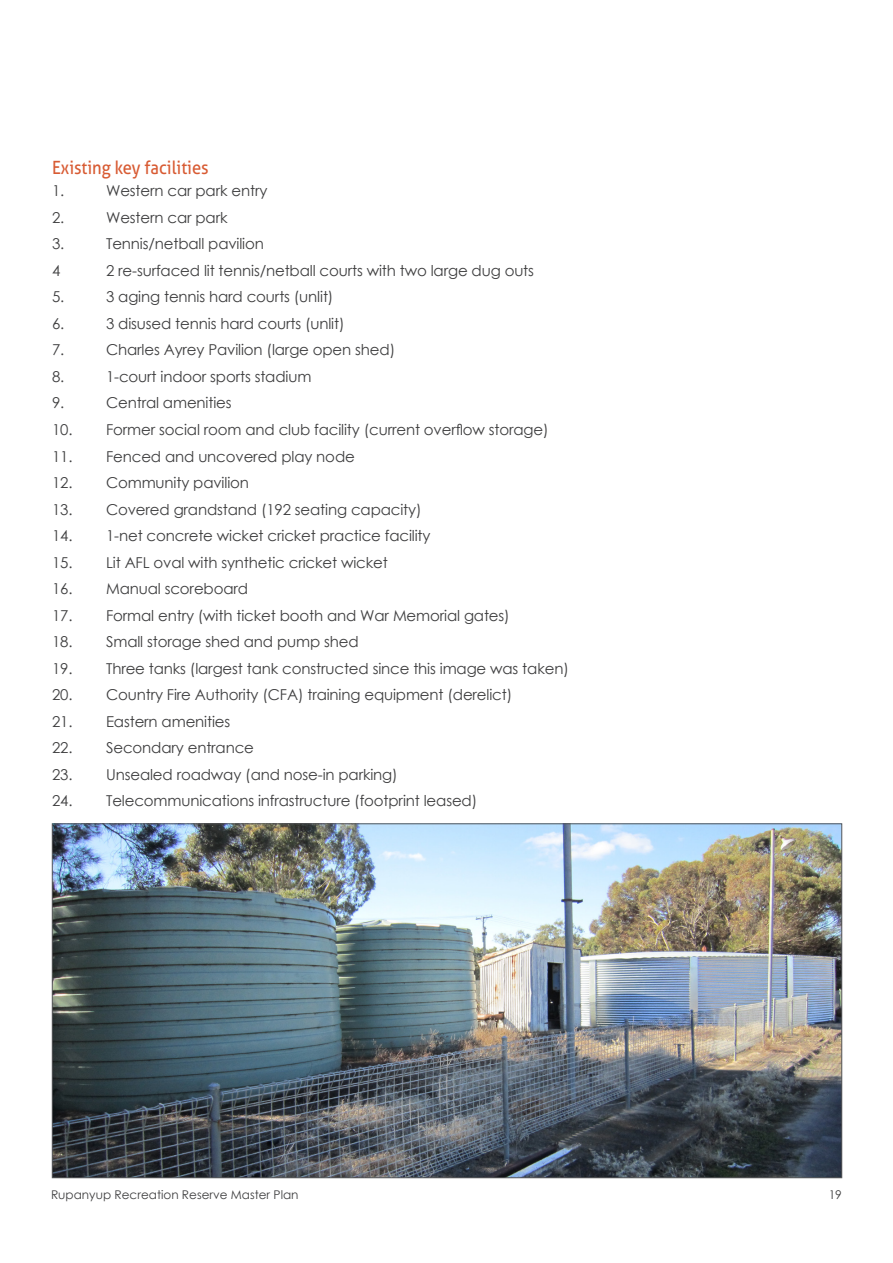
<style>
.page{position:relative;width:893px;height:1263px;background:#fff}
.page>*{position:absolute;margin:0;border:0;box-sizing:border-box;transform-origin:0 0}
.RP_Sub_Heading__no_numbering{font:18.3px "Aller";color:#d85b33;scale:.9 1}
.RP_Body_Text{font:15px "Century Gothic";letter-spacing:-.01em;color:#3e3e3f}
.t1{font:12px "Century Gothic";color:#3e3e3f}
</style>
<div class="page">
<img style="left:54px;top:826px;width:786px;height:350px">
<p class="RP_Sub_Heading__no_numbering" style="left:52px;top:157px;width:176px">Existing key facilities</p>
<p class="RP_Body_Text" style="left:52px;top:181px;width:14px">1.</p>
<p class="RP_Body_Text" style="left:106px;top:181px;width:163px">Western car park entry</p>
<p class="RP_Body_Text" style="left:52px;top:207px;width:14px">2.</p>
<p class="RP_Body_Text" style="left:106px;top:207px;width:123px">Western car park</p>
<p class="RP_Body_Text" style="left:52px;top:234px;width:14px">3.</p>
<p class="RP_Body_Text" style="left:106px;top:234px;width:159px">Tennis/netball pavilion</p>
<p class="RP_Body_Text" style="left:52px;top:260px;width:10px">4</p>
<p class="RP_Body_Text" style="left:106px;top:260px;width:429px">2 re-surfaced lit tennis/netball courts with two large dug outs</p>
<p class="RP_Body_Text" style="left:52px;top:287px;width:14px">5.</p>
<p class="RP_Body_Text" style="left:106px;top:287px;width:229px">3 aging tennis hard courts (unlit)</p>
<p class="RP_Body_Text" style="left:52px;top:313px;width:14px">6.</p>
<p class="RP_Body_Text" style="left:106px;top:313px;width:240px">3 disused tennis hard courts (unlit)</p>
<p class="RP_Body_Text" style="left:52px;top:340px;width:14px">7.</p>
<p class="RP_Body_Text" style="left:106px;top:340px;width:291px">Charles Ayrey Pavilion (large open shed)</p>
<p class="RP_Body_Text" style="left:52px;top:366px;width:14px">8.</p>
<p class="RP_Body_Text" style="left:106px;top:366px;width:207px">1-court indoor sports stadium</p>
<p class="RP_Body_Text" style="left:52px;top:393px;width:14px">9.</p>
<p class="RP_Body_Text" style="left:106px;top:393px;width:127px">Central amenities</p>
<p class="RP_Body_Text" style="left:52px;top:419px;width:498px">10. Former social room and club facility (current overflow storage)</p>
<p class="RP_Body_Text" style="left:52px;top:446px;width:304px">11. Fenced and uncovered play node</p>
<p class="RP_Body_Text" style="left:52px;top:472px;width:198px">12. Community pavilion</p>
<p class="RP_Body_Text" style="left:52px;top:499px;width:371px">13. Covered grandstand (192 seating capacity)</p>
<p class="RP_Body_Text" style="left:52px;top:525px;width:380px">14. 1-net concrete wicket cricket practice facility</p>
<p class="RP_Body_Text" style="left:52px;top:552px;width:337px">15. Lit AFL oval with synthetic cricket wicket</p>
<p class="RP_Body_Text" style="left:52px;top:578px;width:198px">16. Manual scoreboard</p>
<p class="RP_Body_Text" style="left:52px;top:605px;width:459px">17. Formal entry (with ticket booth and War Memorial gates)</p>
<p class="RP_Body_Text" style="left:52px;top:631px;width:308px">18. Small storage shed and pump shed</p>
<p class="RP_Body_Text" style="left:52px;top:658px;width:518px">19. Three tanks (largest tank constructed since this image was taken)</p>
<p class="RP_Body_Text" style="left:52px;top:684px;width:462px">20. Country Fire Authority (CFA) training equipment (derelict)</p>
<p class="RP_Body_Text" style="left:52px;top:711px;width:180px">21. Eastern amenities</p>
<p class="RP_Body_Text" style="left:52px;top:737px;width:203px">22. Secondary entrance</p>
<p class="RP_Body_Text" style="left:52px;top:764px;width:347px">23. Unsealed roadway (and nose-in parking)</p>
<p class="RP_Body_Text" style="left:52px;top:790px;width:427px">24. Telecommunications infrastructure (footprint leased)</p>
<p class="t1" style="left:51px;top:1186px;width:249px">Rupanyup Recreation Reserve Master Plan</p>
<p class="t1" style="left:829px;top:1186px;width:15px">19</p>
</div>
